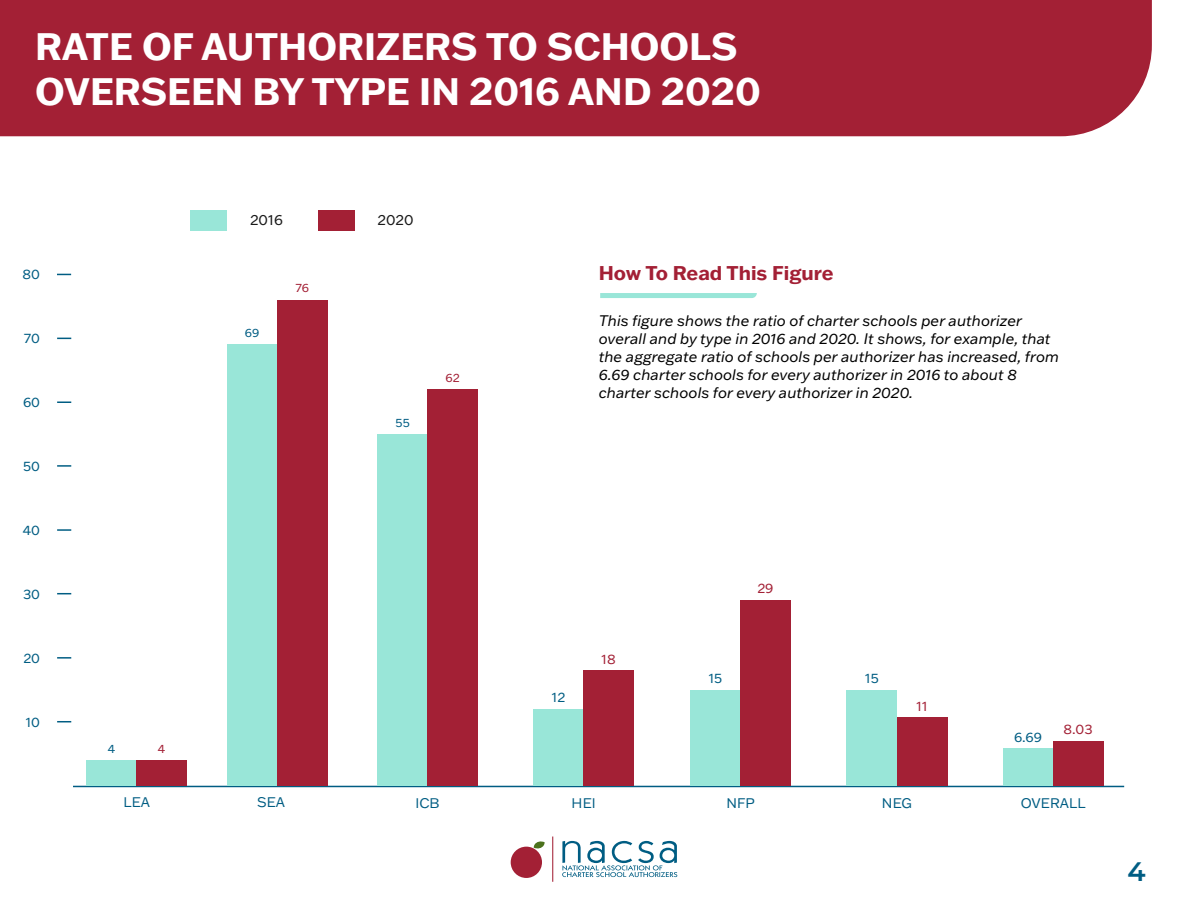
<style>
.page{position:relative;width:1188px;height:918px;background:#fff}
.page>*{position:absolute;margin:0;border:0;box-sizing:border-box;transform-origin:0 0}
.t1{font:700 37.5px/45px "Franklin Gothic ATF";color:#fff}
.t2{font:600 26.7px "Montserrat";color:#005d83}
.t3{font:700 19.5px "Franklin Gothic ATF";color:#a32035}
.t4{font:italic 15px/18px "Franklin Gothic ATF";color:#000}
.t5{font:14.7px "Franklin Gothic ATF";color:#1a1a1a}
.t6{font:13.65px "Franklin Gothic ATF";color:#005d83}
.t7{font:13.65px "Franklin Gothic ATF";color:#a32035}
.t8{font:12px "Franklin Gothic ATF";color:#005d83}
.t9{font:12px "Franklin Gothic ATF";color:#a32035}
</style>
<div class="page">
<div style="left:0;top:0;width:1152px;height:136px;background:#a32035"></div>
<div style="left:511px;top:847px;width:31px;height:31px;background:#a32035;border-radius:50%"></div>
<svg style="left:534px;top:841px;width:11px;height:8px"></svg>
<hr style="left:552px;top:837px;width:1px;height:45px;background:#a32035">
<svg style="left:562px;top:841px;width:115px;height:36px"></svg>
<hr style="left:73px;top:786px;width:1051px;height:1px;background:#005d83">
<svg style="left:57px;top:721px;width:14px;height:1px"></svg>
<svg style="left:57px;top:274px;width:14px;height:1px"></svg>
<svg style="left:57px;top:657px;width:14px;height:2px"></svg>
<svg style="left:57px;top:593px;width:14px;height:1px"></svg>
<svg style="left:57px;top:529px;width:14px;height:2px"></svg>
<svg style="left:57px;top:465px;width:14px;height:2px"></svg>
<svg style="left:57px;top:401px;width:14px;height:2px"></svg>
<svg style="left:57px;top:338px;width:14px;height:1px"></svg>
<div style="left:534px;top:709px;width:50px;height:77px;background:#99e6d8"></div>
<div style="left:584px;top:671px;width:50px;height:115px;background:#a32035"></div>
<div style="left:227px;top:345px;width:50px;height:441px;background:#99e6d8"></div>
<div style="left:277px;top:300px;width:50px;height:486px;background:#a32035"></div>
<div style="left:378px;top:434px;width:50px;height:352px;background:#99e6d8"></div>
<div style="left:428px;top:390px;width:50px;height:396px;background:#a32035"></div>
<div style="left:690px;top:690px;width:50px;height:96px;background:#99e6d8"></div>
<div style="left:740px;top:600px;width:51px;height:186px;background:#a32035"></div>
<div style="left:847px;top:690px;width:50px;height:96px;background:#99e6d8"></div>
<div style="left:897px;top:717px;width:50px;height:69px;background:#a32035"></div>
<div style="left:1003px;top:749px;width:50px;height:37px;background:#99e6d8"></div>
<div style="left:1053px;top:741px;width:50px;height:45px;background:#a32035"></div>
<div style="left:86px;top:760px;width:51px;height:26px;background:#99e6d8"></div>
<div style="left:137px;top:760px;width:50px;height:26px;background:#a32035"></div>
<div style="left:190px;top:210px;width:37px;height:21px;background:#99e6d8"></div>
<div style="left:318px;top:210px;width:37px;height:21px;background:#a32035"></div>
<svg style="left:600px;top:293px;width:157px;height:5px"></svg>
<h1 class="t1" style="left:35px;top:23px;width:727px">RATE OF AUTHORIZERS TO SCHOOLS<br>OVERSEEN BY TYPE IN 2016 AND 2020</h1>
<p class="t6" style="left:23px;top:265px;width:19px">80</p>
<p class="t6" style="left:24px;top:329px;width:18px">70</p>
<p class="t6" style="left:23px;top:393px;width:19px">60</p>
<p class="t6" style="left:23px;top:457px;width:18px">50</p>
<p class="t6" style="left:23px;top:521px;width:19px">40</p>
<p class="t6" style="left:23px;top:585px;width:18px">30</p>
<p class="t6" style="left:23px;top:649px;width:18px">20</p>
<p class="t6" style="left:26px;top:713px;width:16px">10</p>
<p class="t5" style="left:250px;top:210px;width:34px">2016</p>
<p class="t5" style="left:378px;top:210px;width:38px">2020</p>
<p class="t8" style="left:245px;top:325px;width:16px">69</p>
<p class="t9" style="left:295px;top:280px;width:15px">76</p>
<p class="t8" style="left:396px;top:414px;width:16px">55</p>
<p class="t9" style="left:446px;top:370px;width:16px">62</p>
<h3 class="t3" style="left:599px;top:260px;width:236px">How To Read This Figure</h3>
<p class="t4" style="left:599px;top:311px;width:462px">This figure shows the ratio of charter schools per authorizer overall and by type in 2016 and 2020. It shows, for example, that the aggregate ratio of schools per authorizer has increased, from 6.69 charter schools for every authorizer in 2016 to about 8 charter schools for every authorizer in 2020.</p>
<p class="t8" style="left:108px;top:740px;width:9px">4</p>
<p class="t9" style="left:158px;top:740px;width:9px">4</p>
<p class="t6" style="left:552px;top:688px;width:15px">12</p>
<p class="t7" style="left:602px;top:650px;width:16px">18</p>
<p class="t6" style="left:257px;top:793px;width:29px">SEA</p>
<p class="t6" style="left:416px;top:794px;width:26px">ICB</p>
<p class="t6" style="left:123px;top:793px;width:28px">LEA</p>
<p class="t6" style="left:572px;top:794px;width:26px">HEI</p>
<p class="t6" style="left:709px;top:669px;width:15px">15</p>
<p class="t7" style="left:757px;top:579px;width:18px">29</p>
<p class="t6" style="left:726px;top:794px;width:30px">NFP</p>
<p class="t6" style="left:865px;top:669px;width:15px">15</p>
<p class="t7" style="left:916px;top:697px;width:13px">11</p>
<p class="t6" style="left:1014px;top:728px;width:30px">6.69</p>
<p class="t7" style="left:1064px;top:720px;width:30px">8.03</p>
<p class="t6" style="left:882px;top:794px;width:32px">NEG</p>
<p class="t6" style="left:1021px;top:794px;width:66px">OVERALL</p>
<h2 class="t2" style="left:1127px;top:852px;width:20px">4</h2>
</div>
